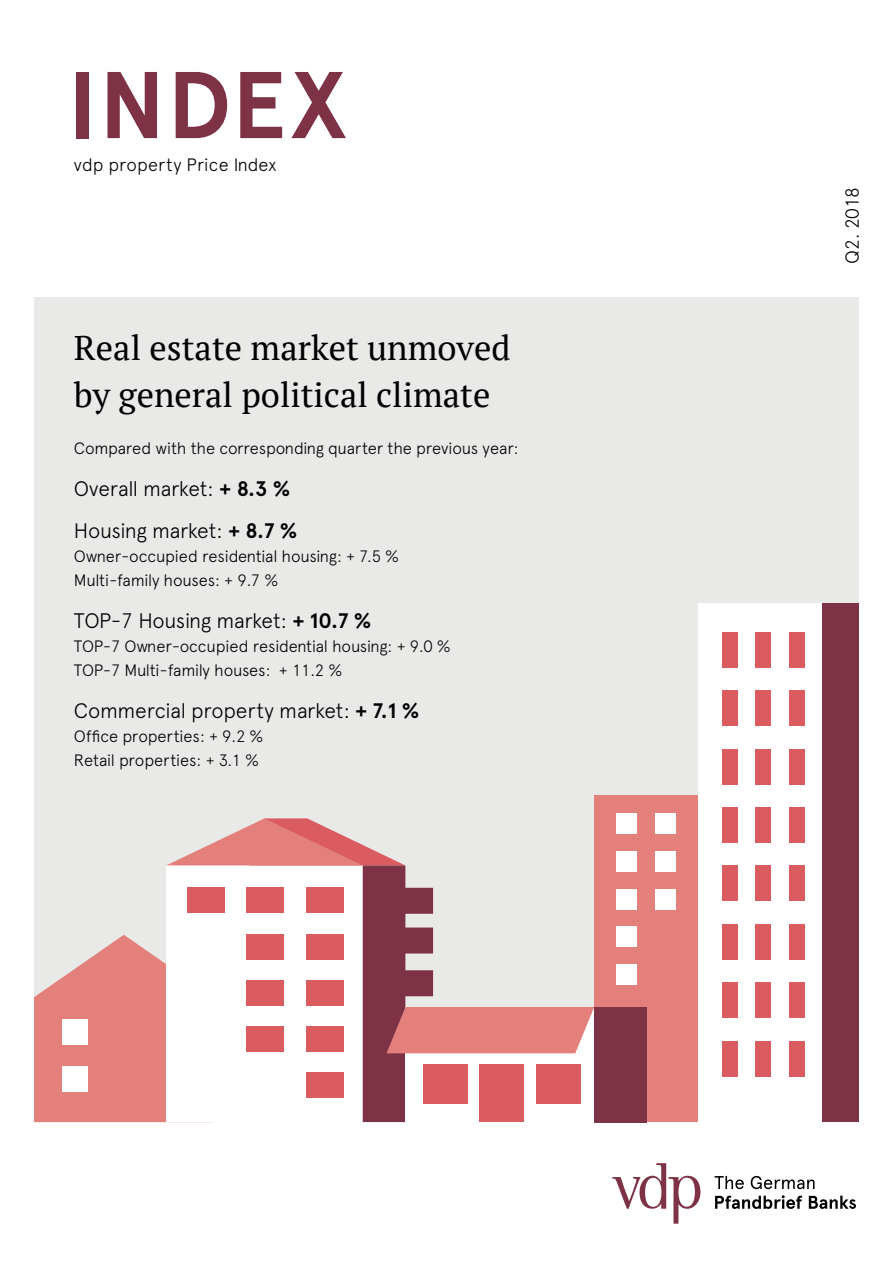
<style>
.page{position:relative;width:893px;height:1263px;background:#fff}
.page>*{position:absolute;margin:0;border:0;box-sizing:border-box;transform-origin:0 0}
.t1{font:700 94.5px "Apercu Pro";letter-spacing:.015em;color:#7e3246}
.t2{font:34.5px/47.2px "PT Serif";color:#000}
.t3{font:300 21px/42px "Apercu Pro";letter-spacing:-.015em;color:#000}
.t4{font:300 18.9px "Apercu Pro";color:#000}
.t5{font:300 18px "Apercu Pro";letter-spacing:.005em;color:#000}
.t6{font:300 16.5px/24px "Apercu Pro";letter-spacing:-.015em;color:#000}
.s1{font-weight:700}
</style>
<div class="page">
<svg style="left:612px;top:1163px;width:88px;height:61px"></svg>
<svg style="left:715px;top:1176px;width:29px;height:13px"></svg>
<svg style="left:751px;top:1176px;width:63px;height:13px"></svg>
<svg style="left:715px;top:1195px;width:87px;height:14px"></svg>
<svg style="left:809px;top:1196px;width:47px;height:13px"></svg>
<div style="left:34px;top:297px;width:825px;height:825px;background:#e9e9e8"></div>
<div style="left:698px;top:603px;width:125px;height:519px;background:#fff"></div>
<div style="left:789px;top:632px;width:15px;height:35px;background:#da5c60"></div>
<div style="left:789px;top:690px;width:15px;height:36px;background:#da5c60"></div>
<div style="left:789px;top:749px;width:15px;height:35px;background:#da5c60"></div>
<div style="left:789px;top:807px;width:15px;height:36px;background:#da5c60"></div>
<div style="left:789px;top:865px;width:15px;height:36px;background:#da5c60"></div>
<div style="left:789px;top:924px;width:15px;height:36px;background:#da5c60"></div>
<div style="left:789px;top:982px;width:15px;height:36px;background:#da5c60"></div>
<div style="left:789px;top:1041px;width:15px;height:35px;background:#da5c60"></div>
<div style="left:756px;top:632px;width:15px;height:35px;background:#da5c60"></div>
<div style="left:756px;top:690px;width:15px;height:36px;background:#da5c60"></div>
<div style="left:756px;top:749px;width:15px;height:35px;background:#da5c60"></div>
<div style="left:756px;top:807px;width:15px;height:36px;background:#da5c60"></div>
<div style="left:756px;top:865px;width:15px;height:36px;background:#da5c60"></div>
<div style="left:756px;top:924px;width:15px;height:36px;background:#da5c60"></div>
<div style="left:756px;top:982px;width:15px;height:36px;background:#da5c60"></div>
<div style="left:756px;top:1041px;width:15px;height:35px;background:#da5c60"></div>
<div style="left:722px;top:632px;width:15px;height:35px;background:#da5c60"></div>
<div style="left:722px;top:690px;width:15px;height:36px;background:#da5c60"></div>
<div style="left:722px;top:865px;width:15px;height:36px;background:#da5c60"></div>
<div style="left:722px;top:982px;width:15px;height:36px;background:#da5c60"></div>
<div style="left:722px;top:749px;width:15px;height:35px;background:#da5c60"></div>
<div style="left:722px;top:807px;width:15px;height:36px;background:#da5c60"></div>
<div style="left:722px;top:924px;width:15px;height:36px;background:#da5c60"></div>
<div style="left:722px;top:1041px;width:15px;height:35px;background:#da5c60"></div>
<div style="left:823px;top:603px;width:36px;height:519px;background:#7e3246"></div>
<div style="left:594px;top:795px;width:104px;height:327px;background:#e3807b"></div>
<div style="left:616px;top:814px;width:20px;height:20px;background:#fff"></div>
<div style="left:655px;top:814px;width:21px;height:20px;background:#fff"></div>
<div style="left:616px;top:851px;width:20px;height:21px;background:#fff"></div>
<div style="left:655px;top:851px;width:21px;height:21px;background:#fff"></div>
<div style="left:616px;top:889px;width:20px;height:20px;background:#fff"></div>
<div style="left:655px;top:889px;width:21px;height:20px;background:#fff"></div>
<div style="left:616px;top:926px;width:20px;height:21px;background:#fff"></div>
<div style="left:616px;top:964px;width:20px;height:20px;background:#fff"></div>
<div style="left:594px;top:1007px;width:53px;height:115px;background:#7e3246"></div>
<svg style="left:34px;top:818px;width:560px;height:304px"></svg>
<h1 class="t1" style="left:68px;top:34px;width:280px">INDEX</h1>
<p class="t5" style="left:74px;top:151px;width:204px">vdp property Price Index</p>
<h2 class="t2" style="left:74px;top:324px;width:438px">Real estate market unmoved by general political climate</h2>
<p class="t6" style="left:74px;top:435px;width:446px">Compared with the corresponding quarter the previous year:</p>
<p class="t3" style="left:74px;top:466px;width:225px">Overall market: <span class="s1">+ 8.3 %<br></span>Housing market: <span class="s1">+ 8.7 %</span></p>
<p class="t6" style="left:74px;top:543px;width:327px">Owner-occupied residential housing: + 7.5 %<br>Multi-family houses: + 9.7 %</p>
<p class="t3" style="left:74px;top:598px;width:299px">TOP-7 Housing market: <span class="s1">+ 10.7 %</span></p>
<p class="t6" style="left:74px;top:633px;width:378px">TOP-7 Owner-occupied residential housing: + 9.0 %<br>TOP-7 Multi-family houses: + 11.2 %</p>
<p class="t3" style="left:74px;top:688px;width:347px">Commercial property market: <span class="s1">+ 7.1 %</span></p>
<p class="t6" style="left:74px;top:723px;width:191px">Office properties: + 9.2 %<br>Retail properties: + 3.1 %</p>
<p class="t4" style="left:838px;top:264px;width:79px;rotate:-90deg">Q2. 2018</p>
</div>
